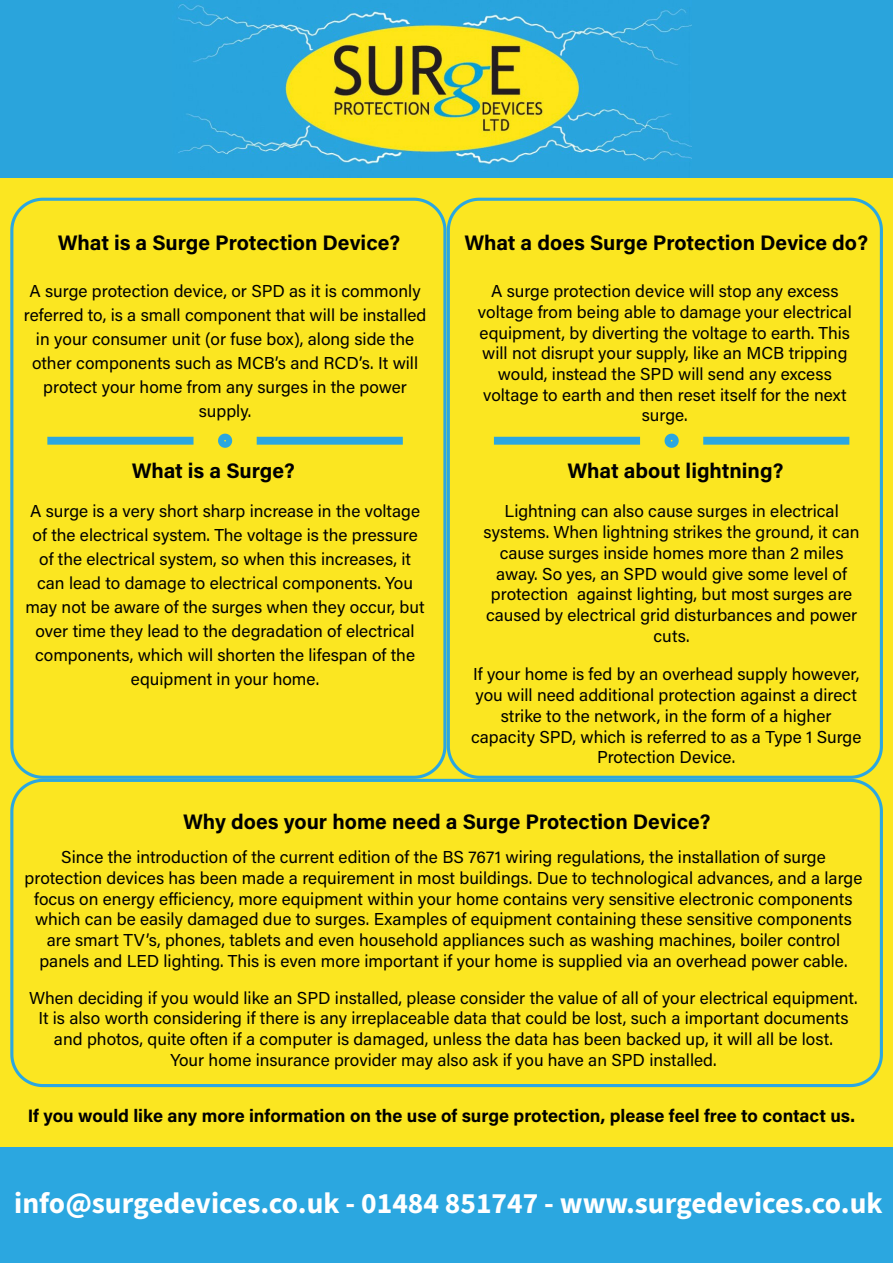
<style>
.page{position:relative;width:893px;height:1263px;background:#fff}
.page>*{position:absolute;margin:0;border:0;box-sizing:border-box;transform-origin:0 0}
.t1{font:700 29.47px "Source Sans 3";color:#fff}
.t2{font:700 21px "Acumin Pro";color:#000}
.t3{font:700 18px "Acumin Pro";color:#000}
.t4{font:17.25px/20.7px "Acumin Pro";color:#000;text-align:center}
</style>
<div class="page">
<div style="left:0;top:177px;width:893px;height:971px;background:#fbe621"></div>
<div style="left:0;top:0;width:893px;height:177px;background:#2aa4dc"></div>
<img style="left:178px;top:4px;width:514px;height:162px">
<div style="left:448px;top:196px;width:436px;height:581px;background:#fbe621"></div>
<div style="left:9px;top:196px;width:439px;height:581px;background:#fbe621"></div>
<div style="left:9px;top:777px;width:875px;height:312px;background:#fbe621"></div>
<div style="left:0;top:1148px;width:893px;height:115px;background:#2ba7e0"></div>
<svg style="left:211px;top:427px;width:28px;height:27px"></svg>
<div style="left:257px;top:437px;width:146px;height:8px;background:#2ba7e0"></div>
<div style="left:47px;top:437px;width:146px;height:8px;background:#2ba7e0"></div>
<svg style="left:658px;top:427px;width:27px;height:27px"></svg>
<div style="left:703px;top:437px;width:146px;height:8px;background:#2ba7e0"></div>
<div style="left:494px;top:437px;width:146px;height:8px;background:#2ba7e0"></div>
<p class="t2" style="left:58px;top:228px;width:344px">What is a Surge Protection Device?</p>
<p class="t4" style="left:24px;top:278px;width:404px;line-height:24px">A surge protection device, or SPD as it is commonly referred to, is a small component that will be installed in your consumer unit (or fuse box), along side the other components such as MCB’s and RCD’s. It will protect your home from any surges in the power supply.</p>
<p class="t2" style="left:132px;top:455px;width:165px">What is a Surge?</p>
<p class="t4" style="left:25px;top:499px;width:401px;line-height:24px">A surge is a very short sharp increase in the voltage of the electrical system. The voltage is the pressure of the electrical system, so when this increases, it can lead to damage to electrical components. You may not be aware of the surges when they occur, but over time they lead to the degradation of electrical components, which will shorten the lifespan of the equipment in your home.</p>
<p class="t2" style="left:464px;top:228px;width:405px">What a does Surge Protection Device do?</p>
<p class="t4" style="left:478px;top:280px;width:375px">A surge protection device will stop any excess voltage from being able to damage your electrical equipment, by diverting the voltage to earth. This will not disrupt your supply, like an MCB tripping would, instead the SPD will send any excess voltage to earth and then reset itself for the next surge.</p>
<p class="t2" style="left:567px;top:455px;width:218px">What about lightning?</p>
<p class="t4" style="left:483px;top:500px;width:377px">Lightning can also cause surges in electrical systems. When lightning strikes the ground, it can cause surges inside homes more than 2 miles away. So yes, an SPD would give some level of protection against lighting, but most surges are caused by electrical grid disturbances and power cuts.</p>
<p class="t4" style="left:471px;top:663px;width:392px">If your home is fed by an overhead supply however, you will need additional protection against a direct strike to the network, in the form of a higher capacity SPD, which is referred to as a Type 1 Surge Protection Device.</p>
<p class="t2" style="left:183px;top:807px;width:529px">Why does your home need a Surge Protection Device?</p>
<p class="t4" style="left:25px;top:846px;width:839px">Since the introduction of the current edition of the BS 7671 wiring regulations, the installation of surge protection devices has been made a requirement in most buildings. Due to technological advances, and a large focus on energy efficiency, more equipment within your home contains very sensitive electronic components which can be easily damaged due to surges. Examples of equipment containing these sensitive components are smart TV’s, phones, tablets and even household appliances such as washing machines, boiler control panels and LED lighting. This is even more important if your home is supplied via an overhead power cable.</p>
<p class="t4" style="left:29px;top:986px;width:830px">When deciding if you would like an SPD installed, please consider the value of all of your electrical equipment.<br>It is also worth considering if there is any irreplaceable data that could be lost, such a important documents and photos, quite often if a computer is damaged, unless the data has been backed up, it will all be lost.<br>Your home insurance provider may also ask if you have an SPD installed.</p>
<p class="t3" style="left:28px;top:1103px;width:828px">If you would like any more information on the use of surge protection, please feel free to contact us.</p>
<h1 class="t1" style="left:14px;top:1184px;width:870px">info@surgedevices.co.uk - 01484 851747 - www.surgedevices.co.uk</h1>
</div>
